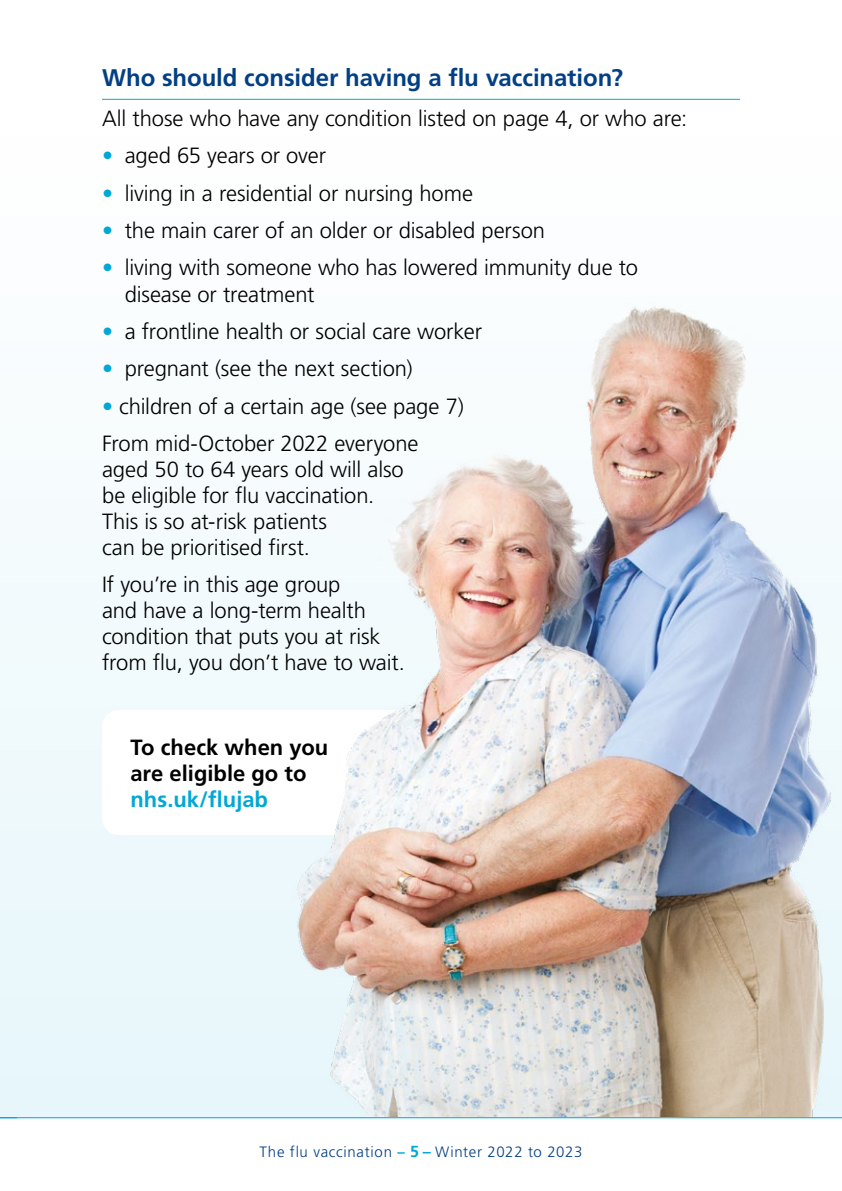
<style>
.page{position:relative;width:842px;height:1191px;background:#fff}
.page>*{position:absolute;margin:0;border:0;box-sizing:border-box;transform-origin:0 0}
.t1{font:700 24px "Frutiger LT Pro";letter-spacing:-.005em;color:#033f85}
.Body{font:300 22px/26px "Frutiger LT Pro";letter-spacing:-.005em;color:#000}
.Body-2{font:700 22px/26px "Frutiger LT Pro";color:#000}
.t2{font:300 15px "Frutiger LT Pro";letter-spacing:.045em;color:#033f85}
.s1{color:#00a8d7}
.s2{font-weight:700;color:#00a8d7}
.s3{font-weight:700;font-size:16px;color:#00a8d7}
</style>
<div class="page">
<hr style="left:0;top:1117px;width:842px;height:1px;background:#00a8d7">
<div style="left:0;top:98px;width:842px;height:1019px;background:linear-gradient(to bottom,#fff,#e6f6fb)"></div>
<hr style="left:102px;top:99px;width:638px;height:1px;background:#00a8d7">
<div style="left:102px;top:710px;width:492px;height:125px;background:#fff;border-radius:17px"></div>
<img style="left:271px;top:258px;width:571px;height:858px">
<h1 class="t1" style="left:102px;top:63px;width:522px">Who should consider having a flu vaccination?</h1>
<p class="Body" style="left:102px;top:106px;width:587px">All those who have any condition listed on page 4, or who are:</p>
<p class="Body" style="left:102px;top:143px;width:225px"><span class="s1">•</span> aged 65 years or over</p>
<p class="Body" style="left:102px;top:180px;width:372px"><span class="s1">•</span> living in a residential or nursing home</p>
<p class="Body" style="left:102px;top:218px;width:445px"><span class="s1">•</span> the main carer of an older or disabled person</p>
<p class="Body" style="left:125px;top:255px;width:515px;text-indent:-23px"><span class="s1">•</span> living with someone who has lowered immunity due to disease or treatment</p>
<p class="Body" style="left:102px;top:318px;width:381px"><span class="s1">•</span> a frontline health or social care worker</p>
<p class="Body" style="left:102px;top:356px;width:312px"><span class="s1">•</span> pregnant (see the next section)</p>
<p class="Body" style="left:102px;top:393px;width:363px"><span class="s1">•</span> children of a certain age (see page 7)</p>
<p class="Body" style="left:102px;top:430px;width:318px">From mid-October 2022 everyone aged 50 to 64 years old will also be eligible for flu vaccination.<br>This is so at-risk patients<br>can be prioritised first.</p>
<p class="Body" style="left:102px;top:572px;width:304px">If you’re in this age group<br>and have a long-term health condition that puts you at risk from flu, you don’t have to wait.</p>
<p class="Body-2" style="left:130px;top:734px;width:199px">To check when you are eligible go to <span class="s1">nhs.uk/flujab</span></p>
<p class="t2" style="left:259px;top:1142px;width:324px">The flu vaccination <span class="s2">–</span> <span class="s3">5 –</span> Winter 2022 to 2023</p>
</div>
